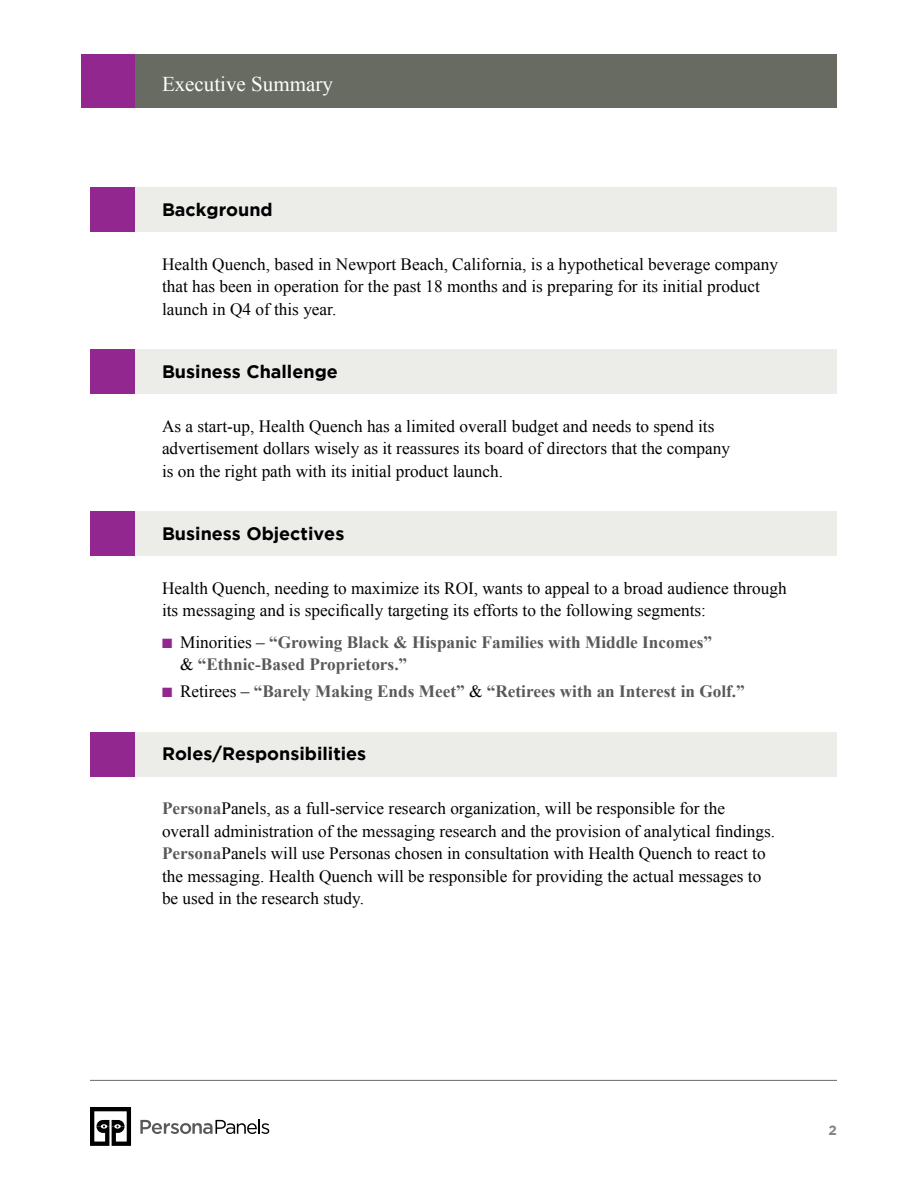
<style>
.page{position:relative;width:918px;height:1188px;background:#fff}
.page>*{position:absolute;margin:0;border:0;box-sizing:border-box;transform-origin:0 0}
.t1{font:21px "Times New Roman";color:#fff}
.t2{font:700 18px "Gotham";color:#000}
.t3{font:17.25px/22.5px "Times New Roman";color:#000}
.t4{font:700 17.25px/22.5px "Times New Roman";color:#58595b}
.t5{font:700 13.5px "Gotham";color:#83877e}
.s1{color:#92278f}
.s2{font-weight:400;color:#000}
.s3{font-weight:700;color:#58595b}
</style>
<div class="page">
<div style="left:135px;top:732px;width:702px;height:45px;background:#ecece9"></div>
<div style="left:90px;top:732px;width:45px;height:45px;background:#92278f"></div>
<div style="left:135px;top:512px;width:702px;height:44px;background:#ecece9"></div>
<div style="left:90px;top:512px;width:45px;height:44px;background:#92278f"></div>
<div style="left:135px;top:350px;width:702px;height:44px;background:#ecece9"></div>
<div style="left:90px;top:350px;width:45px;height:44px;background:#92278f"></div>
<div style="left:135px;top:188px;width:702px;height:44px;background:#ecece9"></div>
<div style="left:90px;top:188px;width:45px;height:44px;background:#92278f"></div>
<hr style="left:90px;top:1080px;width:747px;height:1px;background:#686b62">
<div style="left:135px;top:54px;width:702px;height:54px;background:#686b62"></div>
<div style="left:81px;top:54px;width:54px;height:54px;background:#92278f"></div>
<svg style="left:90px;top:1107px;width:41px;height:39px"></svg>
<svg style="left:140px;top:1119px;width:129px;height:15px"></svg>
<p class="t1" style="left:162px;top:70px;width:172px">Executive Summary</p>
<p class="t2" style="left:162px;top:199px;width:112px">Background</p>
<p class="t3" style="left:162px;top:253px;width:618px">Health Quench, based in Newport Beach, California, is a hypothetical beverage company that has been in operation for the past 18 months and is preparing for its initial product launch in Q4 of this year.</p>
<p class="t2" style="left:162px;top:361px;width:177px">Business Challenge</p>
<p class="t3" style="left:162px;top:415px;width:570px">As a start-up, Health Quench has a limited overall budget and needs to spend its advertisement dollars wisely as it reassures its board of directors that the company is on the right path with its initial product launch.</p>
<p class="t2" style="left:162px;top:523px;width:184px">Business Objectives</p>
<p class="t3" style="left:162px;top:577px;width:626px">Health Quench, needing to maximize its ROI, wants to appeal to a broad audience through its messaging and is specifically targeting its efforts to the following segments:</p>
<p class="t4" style="left:180px;top:631px;width:534px;text-indent:-18px"><span class="s1">■</span> <span class="s2">Minorities –</span> “Growing Black &amp; Hispanic Families with Middle Incomes” <span class="s2">&amp;</span> “Ethnic-Based Proprietors.”</p>
<p class="t4" style="left:162px;top:680px;width:584px"><span class="s1">■</span> <span class="s2">Retirees –</span> “Barely Making Ends Meet” <span class="s2">&amp;</span> “Retirees with an Interest in Golf.”</p>
<p class="t2" style="left:162px;top:743px;width:206px">Roles/Responsibilities</p>
<p class="t3" style="left:162px;top:797px;width:615px"><span class="s3">Persona</span>Panels, as a full-service research organization, will be responsible for the overall administration of the messaging research and the provision of analytical findings.<br><span class="s3">Persona</span>Panels will use Personas chosen in consultation with Health Quench to react to the messaging. Health Quench will be responsible for providing the actual messages to be used in the research study.</p>
<p class="t5" style="left:829px;top:1122px;width:10px">2</p>
</div>
